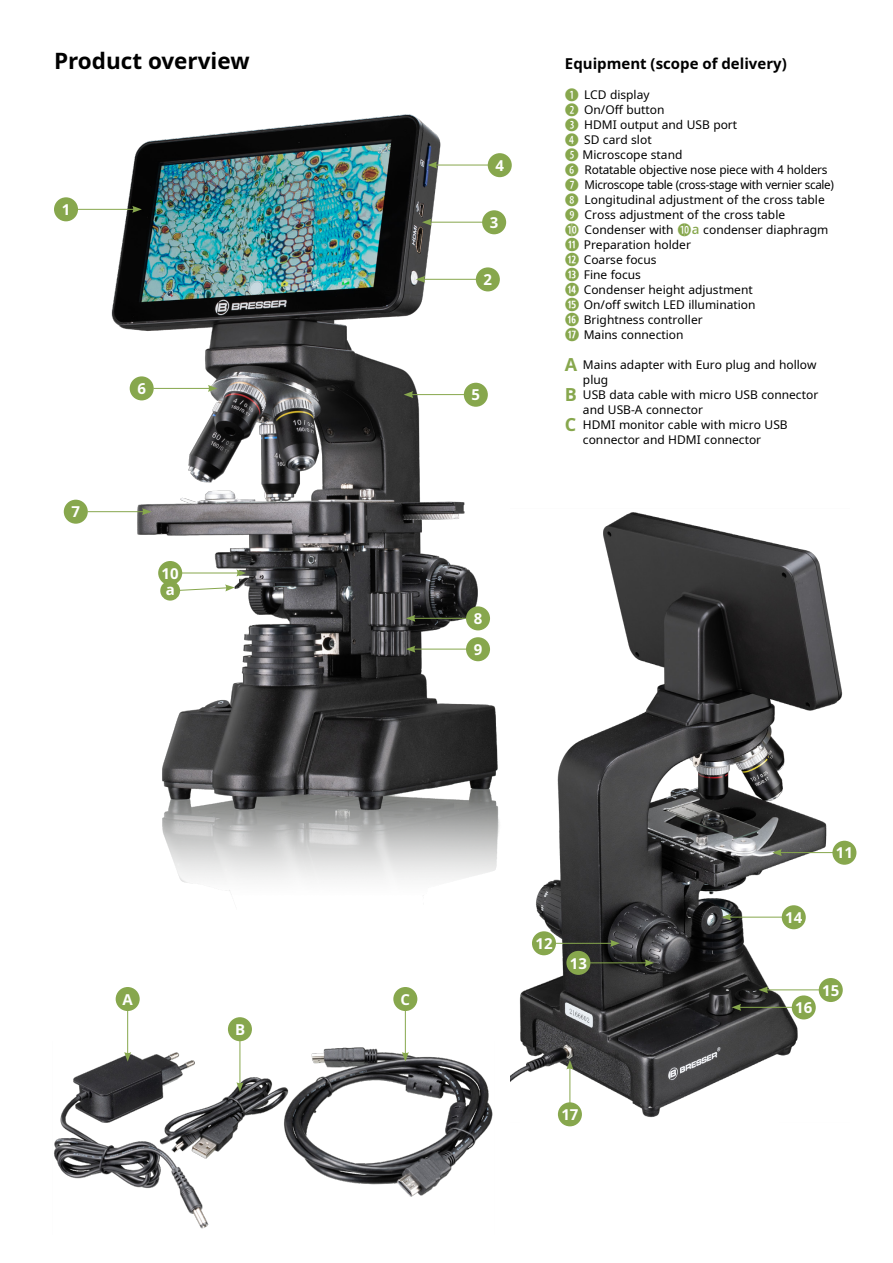
<style>
.page{position:relative;width:893px;height:1263px;background:#fff}
.page>*{position:absolute;margin:0;border:0;box-sizing:border-box;transform-origin:0 0}
.t1{font:700 22.5px "Noto Sans";color:#000}
.t2{font:700 15px/30.8px "Noto Sans";color:#fff}
.t3{font:700 15px "Noto Sans";color:#000}
.t4{font:12px/15px "Noto Sans";color:#000}
.t5{font:12px "Noto Sans";letter-spacing:-.03em;color:#000}
.t6{font:12px "Noto Sans";letter-spacing:-.02em;color:#000}
.s1{font-family:"Combi Numerals Solid";font-size:18px;color:#87a74d}
.s2{font-weight:500;font-size:13.5px;color:#87a74d}
.s3{font-family:"Combi Numerals Ltd";font-size:18px;color:#87a74d}
.s4{font-weight:700;font-size:18px;color:#87a74d}
</style>
<div class="page">
<img style="left:54px;top:1041px;width:439px;height:188px">
<img style="left:102px;top:114px;width:410px;height:777px">
<img style="left:510px;top:508px;width:340px;height:615px">
<div style="left:476px;top:267px;width:24px;height:24px;background:#87a74d;border-radius:50%"></div>
<div style="left:464px;top:383px;width:24px;height:24px;background:#87a74d;border-radius:50%"></div>
<div style="left:782px;top:905px;width:24px;height:24px;background:#87a74d;border-radius:50%"></div>
<div style="left:832px;top:841px;width:24px;height:24px;background:#87a74d;border-radius:50%"></div>
<div style="left:819px;top:978px;width:24px;height:24px;background:#87a74d;border-radius:50%"></div>
<div style="left:792px;top:995px;width:24px;height:24px;background:#87a74d;border-radius:50%"></div>
<div style="left:466px;top:606px;width:24px;height:24px;background:#87a74d;border-radius:50%"></div>
<div style="left:466px;top:637px;width:24px;height:24px;background:#87a74d;border-radius:50%"></div>
<div style="left:482px;top:210px;width:24px;height:24px;background:#87a74d;border-radius:50%"></div>
<div style="left:488px;top:153px;width:24px;height:24px;background:#87a74d;border-radius:50%"></div>
<hr style="left:423px;top:279px;width:57px;height:1px;background:#87a74d">
<svg style="left:416px;top:276px;width:9px;height:7px"></svg>
<hr style="left:411px;top:394px;width:57px;height:1px;background:#87a74d">
<svg style="left:404px;top:391px;width:9px;height:7px"></svg>
<hr style="left:729px;top:917px;width:57px;height:1px;background:#87a74d">
<svg style="left:722px;top:914px;width:9px;height:7px"></svg>
<hr style="left:779px;top:852px;width:57px;height:1px;background:#87a74d">
<svg style="left:772px;top:849px;width:10px;height:7px"></svg>
<hr style="left:766px;top:989px;width:57px;height:1px;background:#87a74d">
<svg style="left:759px;top:986px;width:9px;height:7px"></svg>
<hr style="left:739px;top:1007px;width:57px;height:1px;background:#87a74d">
<svg style="left:732px;top:1004px;width:9px;height:7px"></svg>
<hr style="left:413px;top:618px;width:57px;height:1px;background:#87a74d">
<svg style="left:406px;top:615px;width:9px;height:7px"></svg>
<hr style="left:413px;top:649px;width:57px;height:1px;background:#87a74d">
<svg style="left:406px;top:646px;width:9px;height:7px"></svg>
<hr style="left:429px;top:222px;width:57px;height:1px;background:#87a74d">
<svg style="left:422px;top:219px;width:10px;height:7px"></svg>
<hr style="left:435px;top:165px;width:57px;height:1px;background:#87a74d">
<svg style="left:428px;top:162px;width:9px;height:7px"></svg>
<hr style="left:78px;top:209px;width:57px;height:1px;background:#87a74d">
<svg style="left:132px;top:206px;width:10px;height:7px"></svg>
<hr style="left:153px;top:388px;width:57px;height:1px;background:#87a74d">
<svg style="left:208px;top:385px;width:9px;height:7px"></svg>
<hr style="left:87px;top:511px;width:57px;height:1px;background:#87a74d">
<svg style="left:142px;top:508px;width:10px;height:7px"></svg>
<hr style="left:182px;top:573px;width:57px;height:1px;background:#87a74d">
<svg style="left:236px;top:569px;width:10px;height:7px"></svg>
<svg style="left:178px;top:584px;width:57px;height:8px"></svg>
<div style="left:54px;top:197px;width:24px;height:24px;background:#87a74d;border-radius:50%"></div>
<div style="left:130px;top:376px;width:24px;height:24px;background:#87a74d;border-radius:50%"></div>
<div style="left:64px;top:500px;width:24px;height:24px;background:#87a74d;border-radius:50%"></div>
<div style="left:158px;top:561px;width:24px;height:24px;background:#87a74d;border-radius:50%"></div>
<div style="left:160px;top:581px;width:20px;height:20px;background:#87a74d;border-radius:50%"></div>
<hr style="left:590px;top:962px;width:57px;height:1px;background:#87a74d">
<svg style="left:645px;top:959px;width:9px;height:7px"></svg>
<hr style="left:127px;top:997px;width:1px;height:57px;background:#87a74d">
<svg style="left:124px;top:1052px;width:7px;height:10px"></svg>
<hr style="left:405px;top:997px;width:1px;height:57px;background:#87a74d">
<svg style="left:402px;top:1052px;width:7px;height:10px"></svg>
<hr style="left:569px;top:1067px;width:1px;height:57px;background:#87a74d">
<svg style="left:566px;top:1060px;width:7px;height:9px"></svg>
<hr style="left:240px;top:1028px;width:1px;height:56px;background:#87a74d">
<svg style="left:236px;top:1082px;width:7px;height:10px"></svg>
<hr style="left:556px;top:943px;width:57px;height:1px;background:#87a74d">
<svg style="left:610px;top:940px;width:10px;height:7px"></svg>
<div style="left:566px;top:951px;width:24px;height:24px;background:#87a74d;border-radius:50%"></div>
<div style="left:116px;top:987px;width:24px;height:24px;background:#87a74d;border-radius:50%"></div>
<div style="left:393px;top:987px;width:24px;height:24px;background:#87a74d;border-radius:50%"></div>
<div style="left:558px;top:1102px;width:24px;height:24px;background:#87a74d;border-radius:50%"></div>
<div style="left:228px;top:1017px;width:24px;height:24px;background:#87a74d;border-radius:50%"></div>
<div style="left:532px;top:931px;width:24px;height:24px;background:#87a74d;border-radius:50%"></div>
<h1 class="t1" style="left:54px;top:45px;width:197px">Product overview</h1>
<p class="t2" style="left:62px;top:195px;width:10px">1</p>
<p class="t2" style="left:71px;top:497px;width:10px">7</p>
<p class="t2" style="left:137px;top:374px;width:10px">6</p>
<p class="t2" style="left:162px;top:565px;width:19px;line-height:16px">10 a</p>
<p class="t2" style="left:495px;top:150px;width:10px">4</p>
<p class="t2" style="left:490px;top:208px;width:10px">3</p>
<p class="t2" style="left:484px;top:265px;width:10px">2</p>
<p class="t2" style="left:472px;top:380px;width:10px">5</p>
<p class="t3" style="left:565px;top:53px;width:223px">Equipment (scope of delivery)</p>
<p class="t4" style="left:565px;top:87px;width:86px"><span class="s1">B</span> LCD display</p>
<p class="t4" style="left:565px;top:102px;width:101px"><span class="s1">C</span> On/Off button</p>
<p class="t4" style="left:565px;top:117px;width:174px"><span class="s1">D</span> HDMI output and USB port</p>
<p class="t4" style="left:565px;top:132px;width:88px"><span class="s1">E</span> SD card slot</p>
<p class="t4" style="left:583px;top:147px;width:101px">Microscope stand</p>
<p class="t6" style="left:565px;top:161px;width:264px"><span class="s1">G</span> Rotatable objective nose piece with 4 holders</p>
<p class="t5" style="left:565px;top:176px;width:270px"><span class="s1">H</span> Microscope table (cross-stage with vernier scale)</p>
<p class="t4" style="left:565px;top:192px;width:261px"><span class="s1">I</span> Longitudinal adjustment of the cross table</p>
<p class="t4" style="left:565px;top:207px;width:222px"><span class="s1">J</span> Cross adjustment of the cross table</p>
<p class="t4" style="left:565px;top:222px;width:265px"><span class="s1">1)</span> Condenser with <span class="s1">1)</span><span class="s2">a</span> condenser diaphragm <span class="s3">⓫</span> Preparation holder<br><span class="s3">⓬</span> Coarse focus<br><span class="s3">⓭</span> Fine focus<br><span class="s3">⓮</span> Condenser height adjustment<br><span class="s3">⓯</span> On/off switch LED illumination<br><span class="s3">⓰</span> Brightness controller<br><span class="s3">⓱</span> Mains connection</p>
<p class="t4" style="left:565px;top:357px;width:253px"><span class="s4">A</span> Mains adapter with Euro plug and hollow</p>
<p class="t4" style="left:583px;top:372px;width:27px">plug</p>
<p class="t4" style="left:565px;top:387px;width:255px"><span class="s4">B</span> USB data cable with micro USB connector</p>
<p class="t4" style="left:583px;top:402px;width:122px">and USB-A connector</p>
<p class="t4" style="left:565px;top:417px;width:224px"><span class="s4">C</span> HDMI monitor cable with micro USB</p>
<p class="t4" style="left:583px;top:432px;width:180px">connector and HDMI connector</p>
<p class="t2" style="left:474px;top:604px;width:10px">8<br>9</p>
<p class="t2" style="left:122px;top:984px;width:12px">A</p>
<p class="t2" style="left:401px;top:984px;width:11px">C</p>
<p class="t2" style="left:235px;top:1014px;width:12px">B</p>
<p class="t2" style="left:535px;top:928px;width:19px">12</p>
<p class="t2" style="left:570px;top:948px;width:19px">13</p>
<p class="t2" style="left:561px;top:1100px;width:19px">17</p>
<p class="t2" style="left:785px;top:902px;width:19px">14</p>
<p class="t2" style="left:836px;top:838px;width:19px">11</p>
<p class="t2" style="left:795px;top:993px;width:19px">16</p>
<p class="t2" style="left:822px;top:975px;width:19px">15</p>
</div>
